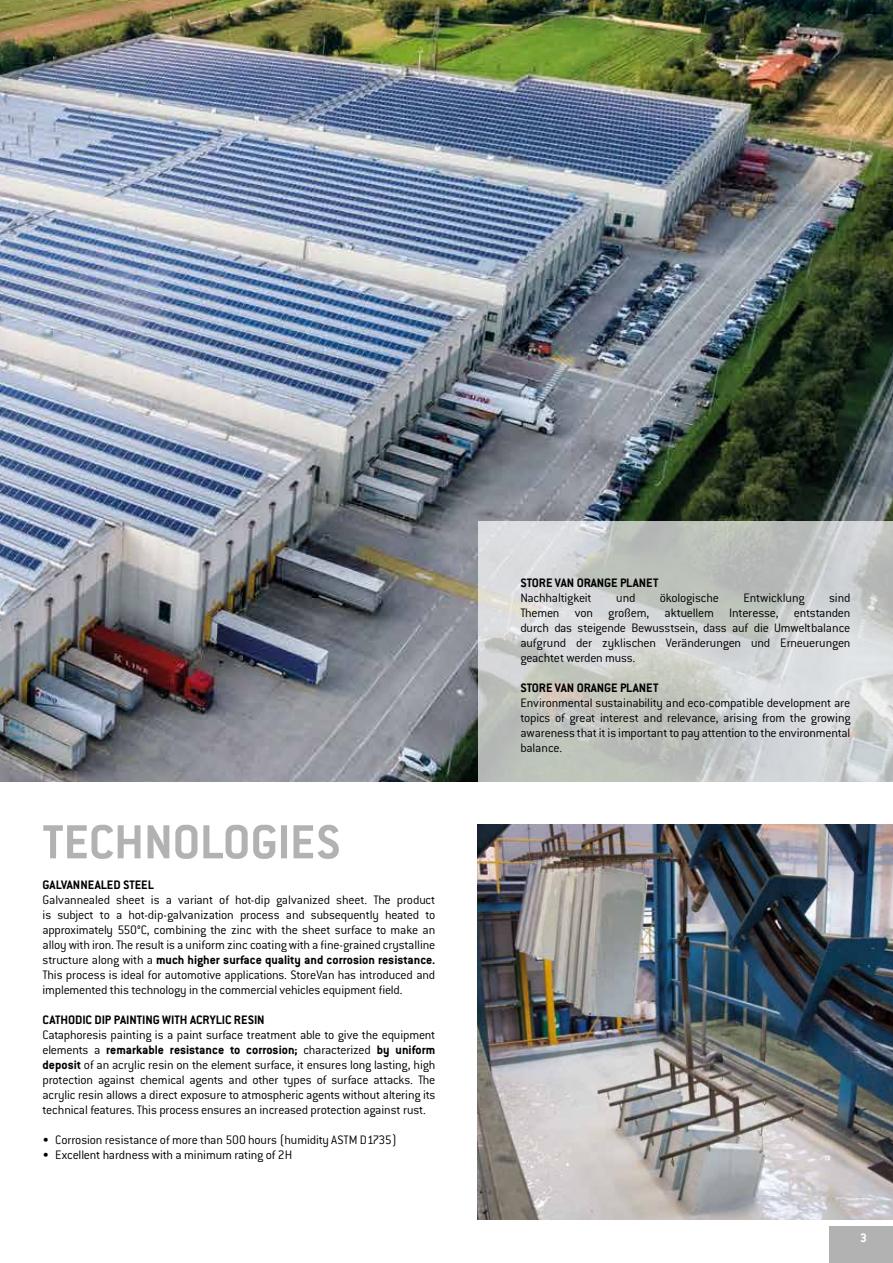
<style>
.page{position:relative;width:893px;height:1263px;background:#fff}
.page>*{position:absolute;margin:0;border:0;box-sizing:border-box;transform-origin:0 0}
.t1{font:700 52.5px "Conduit ITC Pro";color:#b3b2b2}
.t2{font:300 13.5px/15px "Conduit ITC Pro";letter-spacing:-.015em;color:#000;text-align:justify}
.t3{font:700 13.5px "Conduit ITC Pro";color:#000}
.t4{font:700 13.5px "Conduit ITC Pro";color:#fff}
.s1{font-weight:700}
</style>
<div class="page">
<div style="left:829px;top:1226px;width:64px;height:37px;background:#b3b2b2"></div>
<img style="left:0;top:0;width:893px;height:782px">
<svg style="left:478px;top:521px;width:415px;height:261px;background:#cacdcb"></svg>
<img style="left:478px;top:824px;width:415px;height:395px">
<h1 class="t1" style="left:43px;top:811px;width:300px">TECHNOLOGIES</h1>
<p class="t3" style="left:43px;top:877px;width:113px">GALVANNEALED STEEL</p>
<p class="t2" style="left:43px;top:892px;width:394px">Galvannealed sheet is a variant of hot-dip galvanized sheet. The product is subject to a hot-dip-galvanization process and subsequently heated to approximately 550°C, combining the zinc with the sheet surface to make an alloy with iron. The result is a uniform zinc coating with a fine-grained crystalline structure along with a <span class="s1">much higher surface quality and corrosion resistance.<br></span>This process is ideal for automotive applications. StoreVan has introduced and implemented this technology in the commercial vehicles equipment field.</p>
<p class="t3" style="left:43px;top:1012px;width:224px">CATHODIC DIP PAINTING WITH ACRYLIC RESIN</p>
<p class="t2" style="left:43px;top:1027px;width:394px">Cataphoresis painting is a paint surface treatment able to give the equipment elements a <span class="s1">remarkable resistance to corrosion;</span> characterized <span class="s1">by uniform deposit</span> of an acrylic resin on the element surface, it ensures long lasting, high protection against chemical agents and other types of surface attacks. The acrylic resin allows a direct exposure to atmospheric agents without altering its technical features. This process ensures an increased protection against rust.</p>
<p class="t2" style="left:43px;top:1132px;width:356px">• Corrosion resistance of more than 500 hours (humidity ASTM D1735)</p>
<p class="t2" style="left:43px;top:1147px;width:251px">• Excellent hardness with a minimum rating of 2H</p>
<p class="t3" style="left:520px;top:575px;width:139px">STORE VAN ORANGE PLANET</p>
<p class="t2" style="left:520px;top:590px;width:73px">Nachhaltigkeit</p>
<p class="t2" style="left:616px;top:590px;width:21px">und</p>
<p class="t2" style="left:660px;top:590px;width:61px">ökologische</p>
<p class="t2" style="left:743px;top:590px;width:63px">Entwicklung</p>
<p class="t2" style="left:520px;top:590px;width:332px;text-indent:309px">sind Themen von großem, aktuellem Interesse, entstanden durch das steigende Bewusstsein, dass auf die Umweltbalance aufgrund der zyklischen Veränderungen und Erneuerungen geachtet werden muss.</p>
<p class="t3" style="left:520px;top:680px;width:139px">STORE VAN ORANGE PLANET</p>
<p class="t2" style="left:520px;top:695px;width:332px">Environmental sustainability and eco-compatible development are topics of great interest and relevance, arising from the growing awareness that it is important to pay attention to the environmental balance.</p>
<p class="t4" style="left:860px;top:1229px;width:8px">3</p>
</div>
